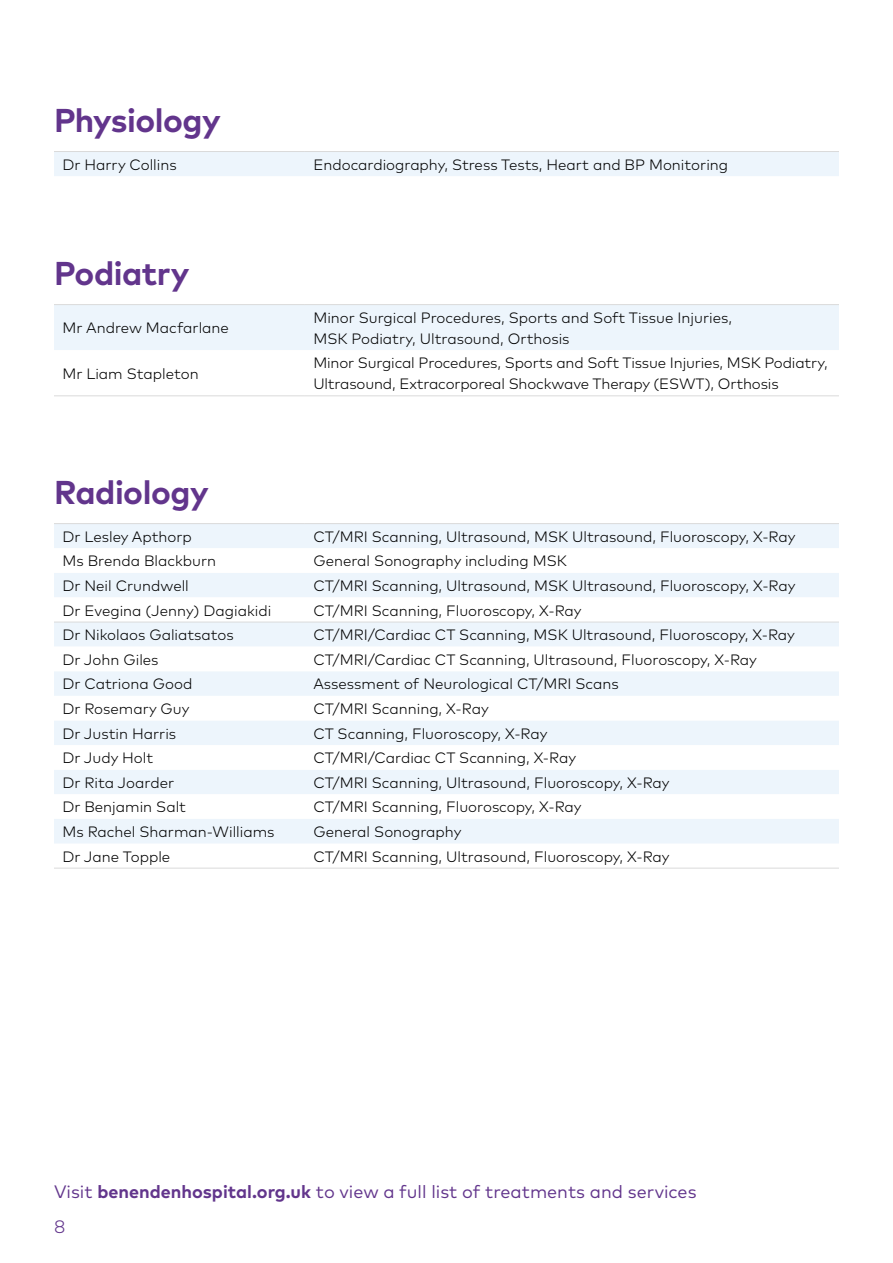
<style>
.page{position:relative;width:893px;height:1263px;background:#fff}
.page>*{position:absolute;margin:0;border:0;box-sizing:border-box;transform-origin:0 0}
.t1{font:700 33px "Mark OT";letter-spacing:-.015em;color:#62358c}
.t2{font:18px/34.2px "Mark OT";color:#62358c}
.t3{font:300 15px/21px "Mark OT";color:#000}
.s1{font-weight:700}
.s2{font-weight:300}
</style>
<div class="page">
<div style="left:54px;top:152px;width:785px;height:24px;background:#edf5fc"></div>
<hr style="left:54px;top:151px;width:251px;height:1px;background:#dadada">
<hr style="left:305px;top:151px;width:534px;height:1px;background:#dadada">
<div style="left:54px;top:305px;width:785px;height:45px;background:#edf5fc"></div>
<hr style="left:54px;top:304px;width:251px;height:1px;background:#dadada">
<hr style="left:305px;top:304px;width:534px;height:1px;background:#dadada">
<hr style="left:54px;top:395px;width:251px;height:1px;background:#dadada">
<hr style="left:305px;top:395px;width:534px;height:1px;background:#dadada">
<div style="left:54px;top:524px;width:785px;height:24px;background:#edf5fc"></div>
<svg style="left:54px;top:573px;width:785px;height:295px"></svg>
<div style="left:54px;top:819px;width:785px;height:24px;background:#edf5fc"></div>
<hr style="left:54px;top:523px;width:251px;height:1px;background:#dadada">
<hr style="left:305px;top:523px;width:534px;height:1px;background:#dadada">
<hr style="left:54px;top:622px;width:251px;height:1px;background:#dadada">
<hr style="left:305px;top:622px;width:534px;height:1px;background:#dadada">
<hr style="left:54px;top:868px;width:251px;height:1px;background:#dadada">
<hr style="left:305px;top:868px;width:534px;height:1px;background:#dadada">
<h1 class="t1" style="left:54px;top:99px;width:168px">Physiology</h1>
<p class="t3" style="left:63px;top:154px;width:116px">Dr Harry Collins</p>
<p class="t3" style="left:313px;top:154px;width:416px">Endocardiography, Stress Tests, Heart and BP Monitoring</p>
<h1 class="t1" style="left:54px;top:252px;width:137px">Podiatry</h1>
<p class="t3" style="left:63px;top:317px;width:168px">Mr Andrew Macfarlane</p>
<p class="t3" style="left:313px;top:307px;width:420px">Minor Surgical Procedures, Sports and Soft Tissue Injuries,<br>MSK Podiatry, Ultrasound, Orthosis</p>
<p class="t3" style="left:63px;top:363px;width:138px">Mr Liam Stapleton</p>
<p class="t3" style="left:313px;top:353px;width:516px">Minor Surgical Procedures, Sports and Soft Tissue Injuries, MSK Podiatry,<br>Ultrasound, Extracorporeal Shockwave Therapy (ESWT), Orthosis</p>
<h1 class="t1" style="left:54px;top:471px;width:156px">Radiology</h1>
<p class="t3" style="left:63px;top:526px;width:131px">Dr Lesley Apthorp</p>
<p class="t3" style="left:313px;top:526px;width:484px">CT/MRI Scanning, Ultrasound, MSK Ultrasound, Fluoroscopy, X-Ray</p>
<p class="t3" style="left:63px;top:551px;width:155px">Ms Brenda Blackburn</p>
<p class="t3" style="left:313px;top:551px;width:255px">General Sonography including MSK</p>
<p class="t3" style="left:63px;top:575px;width:128px">Dr Neil Crundwell</p>
<p class="t3" style="left:313px;top:575px;width:484px">CT/MRI Scanning, Ultrasound, MSK Ultrasound, Fluoroscopy, X-Ray</p>
<p class="t3" style="left:63px;top:600px;width:210px">Dr Evegina (Jenny) Dagiakidi</p>
<p class="t3" style="left:313px;top:600px;width:270px">CT/MRI Scanning, Fluoroscopy, X-Ray</p>
<p class="t3" style="left:63px;top:624px;width:173px">Dr Nikolaos Galiatsatos</p>
<p class="t3" style="left:313px;top:624px;width:483px">CT/MRI/Cardiac CT Scanning, MSK Ultrasound, Fluoroscopy, X-Ray</p>
<p class="t3" style="left:63px;top:649px;width:98px">Dr John Giles</p>
<p class="t3" style="left:313px;top:649px;width:445px">CT/MRI/Cardiac CT Scanning, Ultrasound, Fluoroscopy, X-Ray</p>
<p class="t3" style="left:63px;top:674px;width:131px">Dr Catriona Good</p>
<p class="t3" style="left:313px;top:674px;width:307px">Assessment of Neurological CT/MRI Scans</p>
<p class="t3" style="left:63px;top:698px;width:128px">Dr Rosemary Guy</p>
<p class="t3" style="left:313px;top:698px;width:177px">CT/MRI Scanning, X-Ray</p>
<p class="t3" style="left:63px;top:723px;width:115px">Dr Justin Harris</p>
<p class="t3" style="left:313px;top:723px;width:236px">CT Scanning, Fluoroscopy, X-Ray</p>
<p class="t3" style="left:63px;top:747px;width:92px">Dr Judy Holt</p>
<p class="t3" style="left:313px;top:747px;width:264px">CT/MRI/Cardiac CT Scanning, X-Ray</p>
<p class="t3" style="left:63px;top:772px;width:113px">Dr Rita Joarder</p>
<p class="t3" style="left:313px;top:772px;width:358px">CT/MRI Scanning, Ultrasound, Fluoroscopy, X-Ray</p>
<p class="t3" style="left:63px;top:797px;width:125px">Dr Benjamin Salt</p>
<p class="t3" style="left:313px;top:797px;width:270px">CT/MRI Scanning, Fluoroscopy, X-Ray</p>
<p class="t3" style="left:63px;top:821px;width:214px">Ms Rachel Sharman-Williams</p>
<p class="t3" style="left:313px;top:821px;width:150px">General Sonography</p>
<p class="t3" style="left:63px;top:846px;width:109px">Dr Jane Topple</p>
<p class="t3" style="left:313px;top:846px;width:358px">CT/MRI Scanning, Ultrasound, Fluoroscopy, X-Ray</p>
<p class="t2" style="left:54px;top:1175px;width:644px">Visit <span class="s1">benendenhospital.org.uk</span> to view a full list of treatments and services<br><span class="s2">8</span></p>
</div>
